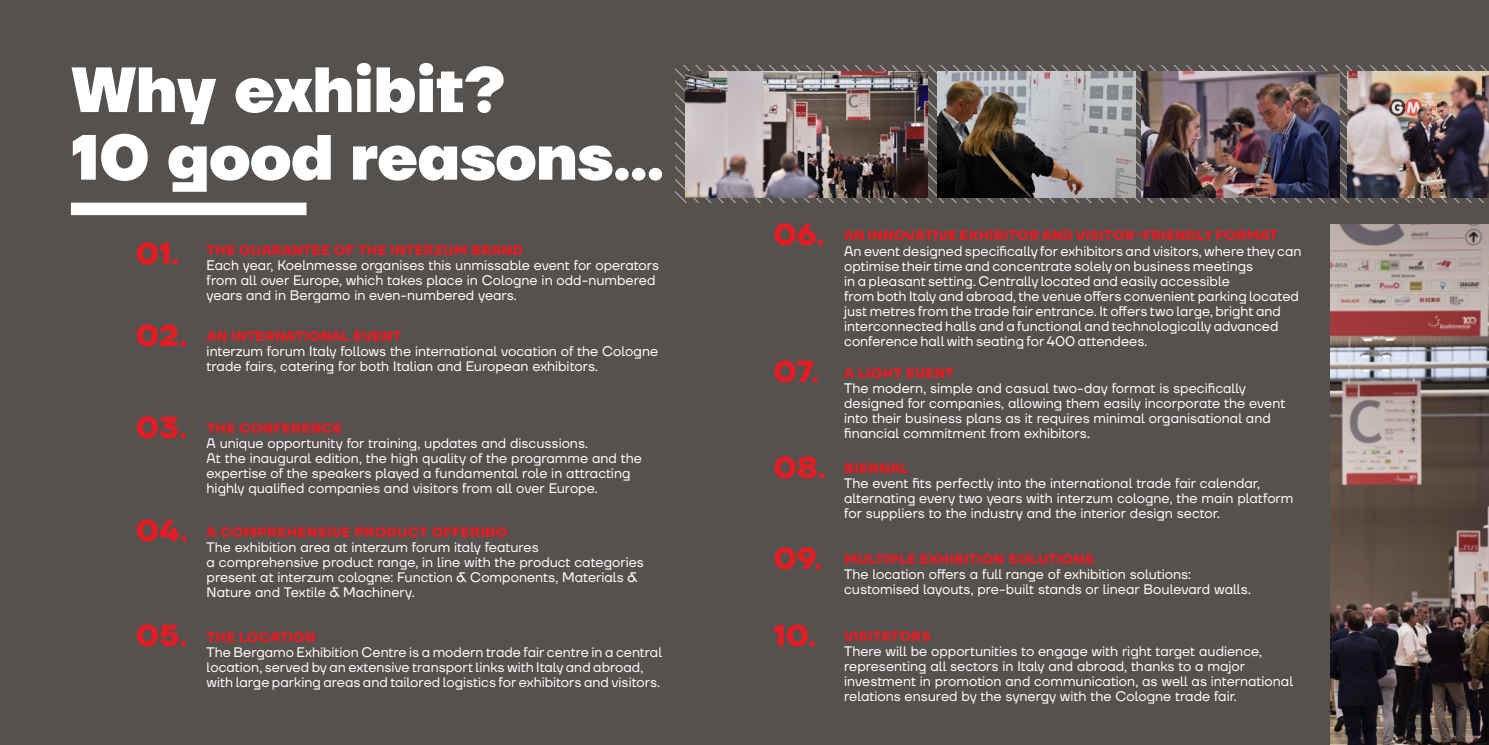
<style>
.page{position:relative;width:1489px;height:745px;background:#fff}
.page>*{position:absolute;margin:0;border:0;box-sizing:border-box;transform-origin:0 0}
.t1{font:800 63.75px/67.5px "TT Firs Neue Trl";letter-spacing:-.015em;color:#fff}
.t2{font:700 30px "TT Firs Neue Trl";letter-spacing:-.005em;color:#e41c23}
.t3{font:13.75px/15px "TT Firs Neue Trl";color:#fff}
.t4{font:700 13.75px "TT Firs Neue Trl";letter-spacing:.01em;color:#e41c23}
</style>
<div class="page">
<div style="left:0;top:0;width:1488px;height:744px;background:#55514f"></div>
<div style="left:71px;top:202px;width:235px;height:13px;background:#fff"></div>
<svg style="left:675px;top:65px;width:813px;height:137px"></svg>
<img style="left:1141px;top:72px;width:198px;height:125px">
<img style="left:1347px;top:72px;width:141px;height:125px">
<img style="left:937px;top:72px;width:197px;height:125px">
<img style="left:685px;top:72px;width:242px;height:125px">
<img style="left:1330px;top:224px;width:158px;height:520px">
<h1 class="t1" style="left:71px;top:57px;width:594px">Why exhibit?<br>10 good reasons...</h1>
<h2 class="t2" style="left:136px;top:233px;width:45px">01.</h2>
<h2 class="t2" style="left:136px;top:314px;width:53px">02.</h2>
<h2 class="t2" style="left:136px;top:406px;width:52px">03.</h2>
<h2 class="t2" style="left:136px;top:510px;width:53px">04.</h2>
<p class="t4" style="left:207px;top:240px;width:318px">THE GUARANTEE OF THE INTERZUM BRAND</p>
<p class="t3" style="left:207px;top:257px;width:454px">Each year, Koelnmesse organises this unmissable event for operators from all over Europe, which takes place in Cologne in odd-numbered years and in Bergamo in even-numbered years.</p>
<p class="t4" style="left:207px;top:326px;width:196px">AN INTERNATIONAL EVENT</p>
<p class="t3" style="left:207px;top:343px;width:453px">interzum forum Italy follows the international vocation of the Cologne trade fairs, catering for both Italian and European exhibitors.</p>
<p class="t4" style="left:207px;top:418px;width:137px">THE CONFERENCE</p>
<p class="t3" style="left:207px;top:435px;width:437px">A unique opportunity for training, updates and discussions.<br>At the inaugural edition, the high quality of the programme and the expertise of the speakers played a fundamental role in attracting highly qualified companies and visitors from all over Europe.</p>
<p class="t4" style="left:207px;top:522px;width:303px">A COMPREHENSIVE PRODUCT OFFERING</p>
<p class="t3" style="left:207px;top:538px;width:438px">The exhibition area at interzum forum italy features<br>a comprehensive product range, in line with the product categories present at interzum cologne: Function &amp; Components, Materials &amp; Nature and Textile &amp; Machinery.</p>
<h2 class="t2" style="left:773px;top:214px;width:52px">06.</h2>
<h2 class="t2" style="left:773px;top:351px;width:47px">07.</h2>
<h2 class="t2" style="left:773px;top:446px;width:54px">08.</h2>
<h2 class="t2" style="left:773px;top:537px;width:50px">09.</h2>
<h2 class="t2" style="left:136px;top:615px;width:53px">05.</h2>
<h2 class="t2" style="left:773px;top:614px;width:44px">10.</h2>
<p class="t4" style="left:207px;top:627px;width:111px">THE LOCATION</p>
<p class="t3" style="left:207px;top:643px;width:457px">The Bergamo Exhibition Centre is a modern trade fair centre in a central location, served by an extensive transport links with Italy and abroad, with large parking areas and tailored logistics for exhibitors and visitors.</p>
<p class="t4" style="left:844px;top:226px;width:435px">AN INNOVATIVE EXHIBITOR AND VISITOR-FRIENDLY FORMAT</p>
<p class="t3" style="left:844px;top:243px;width:459px">An event designed specifically for exhibitors and visitors, where they can optimise their time and concentrate solely on business meetings<br>in a pleasant setting. Centrally located and easily accessible<br>from both Italy and abroad, the venue offers convenient parking located just metres from the trade fair entrance. It offers two large, bright and interconnected halls and a functional and technologically advanced conference hall with seating for 400 attendees.</p>
<p class="t4" style="left:844px;top:363px;width:111px">A LIGHT EVENT</p>
<p class="t3" style="left:844px;top:380px;width:442px">The modern, simple and casual two-day format is specifically designed for companies, allowing them easily incorporate the event into their business plans as it requires minimal organisational and financial commitment from exhibitors.</p>
<p class="t4" style="left:844px;top:458px;width:66px">BIENNAL</p>
<p class="t3" style="left:844px;top:475px;width:451px">The event fits perfectly into the international trade fair calendar, alternating every two years with interzum cologne, the main platform for suppliers to the industry and the interior design sector.</p>
<p class="t4" style="left:844px;top:549px;width:251px">MULTIPLE EXHIBITION SOLUTIONS</p>
<p class="t3" style="left:844px;top:566px;width:408px">The location offers a full range of exhibition solutions: customised layouts, pre-built stands or linear Boulevard walls.</p>
<p class="t4" style="left:844px;top:626px;width:88px">VISITATORS</p>
<p class="t3" style="left:844px;top:642px;width:450px">There will be opportunities to engage with right target audience, representing all sectors in Italy and abroad, thanks to a major investment in promotion and communication, as well as international relations ensured by the synergy with the Cologne trade fair.</p>
</div>
